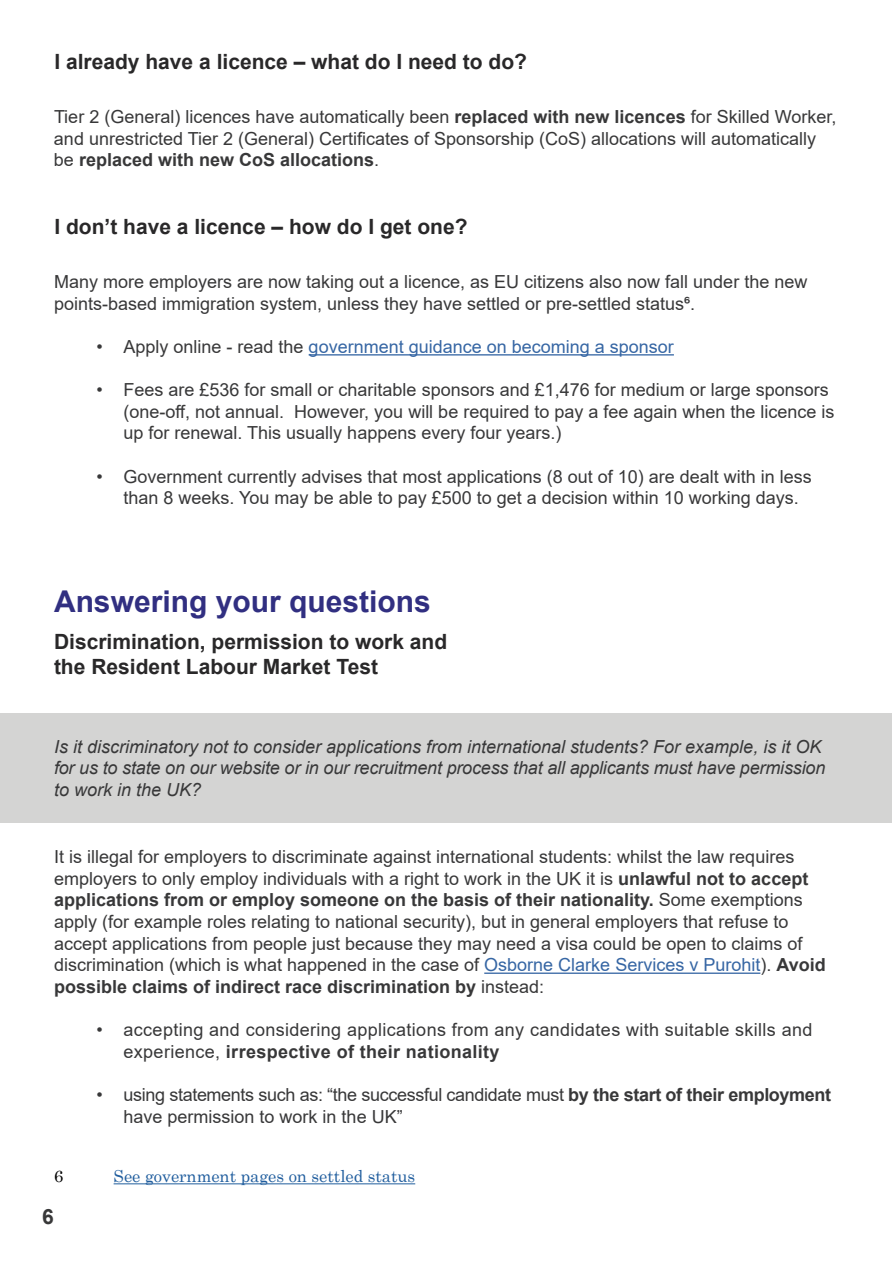
<style>
.page{position:relative;width:893px;height:1263px;background:#fff}
.page>*{position:absolute;margin:0;border:0;box-sizing:border-box;transform-origin:0 0}
.t1{font:700 30px "Arial";color:#312f81}
.t2{font:700 21px/25.2px "Arial";color:#292829}
.t3{font:700 21px "Arial";color:#383839}
.t4{font:18px/21.6px "Arial";color:#383839}
.t5{font:italic 18px/21.6px "Arial";color:#383839}
.t6{font:18px/21.6px "Arial";letter-spacing:.02em;color:#383839}
.t7{font:18px/21.6px "Arial";letter-spacing:-.02em;color:#383839}
.t8{font:18px "Arial";color:#3666a4}
.t9{font:16.5px "Century";color:#215e9e}
.t10{font:16.5px "Century";color:#000}
.s1{font-weight:700}
.s2{color:#383839}
.s3{color:#3666a4}
</style>
<div class="page">
<hr style="left:309px;top:354px;width:365px;height:1px;background:#3666a4">
<hr style="left:114px;top:1183px;width:301px;height:1px;background:#215e9e">
<div style="left:1px;top:713px;width:891px;height:109px;background:#d4d4d3"></div>
<hr style="left:484px;top:972px;width:276px;height:2px;background:#3666a4">
<p class="t2" style="left:54px;top:50px;width:474px">I already have a licence – what do I need to do?</p>
<p class="t4" style="left:54px;top:106px;width:784px">Tier 2 (General) licences have automatically been <span class="s1">replaced with new licences</span> for Skilled Worker, and unrestricted Tier 2 (General) Certificates of Sponsorship (CoS) allocations will automatically be <span class="s1">replaced with new CoS allocations</span>.</p>
<p class="t2" style="left:54px;top:215px;width:415px">I don’t have a licence – how do I get one?</p>
<p class="t4" style="left:54px;top:271px;width:755px">Many more employers are now taking out a licence, as EU citizens also now fall under the new points-based immigration system, unless they have settled or pre-settled status⁶.</p>
<p class="t8" style="left:97px;top:334px;width:579px"><span class="s2">• Apply online - read the</span> government guidance on becoming a sponsor</p>
<p class="t4" style="left:124px;top:379px;width:712px;text-indent:-27px">• Fees are £536 for small or charitable sponsors and £1,476 for medium or large sponsors (one-off, not annual. However, you will be required to pay a fee again when the licence is up for renewal. This usually happens every four years.)</p>
<p class="t4" style="left:124px;top:465px;width:690px;text-indent:-27px">• Government currently advises that most applications (8 out of 10) are dealt with in less than 8 weeks. You may be able to pay £500 to get a decision within 10 working days.</p>
<h1 class="t1" style="left:54px;top:580px;width:378px">Answering your questions</h1>
<p class="t2" style="left:54px;top:629px;width:395px">Discrimination, permission to work and the Resident Labour Market Test</p>
<p class="t5" style="left:54px;top:736px;width:773px">Is it discriminatory not to consider applications from international students? For example, is it OK for us to state on our website or in our recruitment process that all applicants must have permission to work in the UK?</p>
<p class="t4" style="left:54px;top:846px;width:773px">It is illegal for employers to discriminate against international students: whilst the law requires employers to only employ individuals with a right to work in the UK it is <span class="s1">unlawful not to accept applications from or employ someone on the basis of their nationality.</span> Some exemptions apply (for example roles relating to national security), but in general employers that refuse to accept applications from people just because they may need a visa could be open to claims of discrimination (which is what happened in the case of <span class="s3">Osborne Clarke Services v Purohit</span>). <span class="s1">Avoid possible claims of indirect race discrimination by</span> instead:</p>
<p class="t6" style="left:124px;top:1019px;width:690px;text-indent:-27px">• accepting and considering applications from any candidates with suitable skills and experience, <span class="s1">irrespective of their nationality</span></p>
<p class="t7" style="left:124px;top:1084px;width:709px;text-indent:-27px">• using statements such as: “the successful candidate must <span class="s1">by the start of their employment </span>have permission to work in the UK”</p>
<p class="t10" style="left:54px;top:1162px;width:11px">6</p>
<p class="t9" style="left:114px;top:1162px;width:303px">See government pages on settled status</p>
<p class="t3" style="left:42px;top:1202px;width:13px">6</p>
</div>
